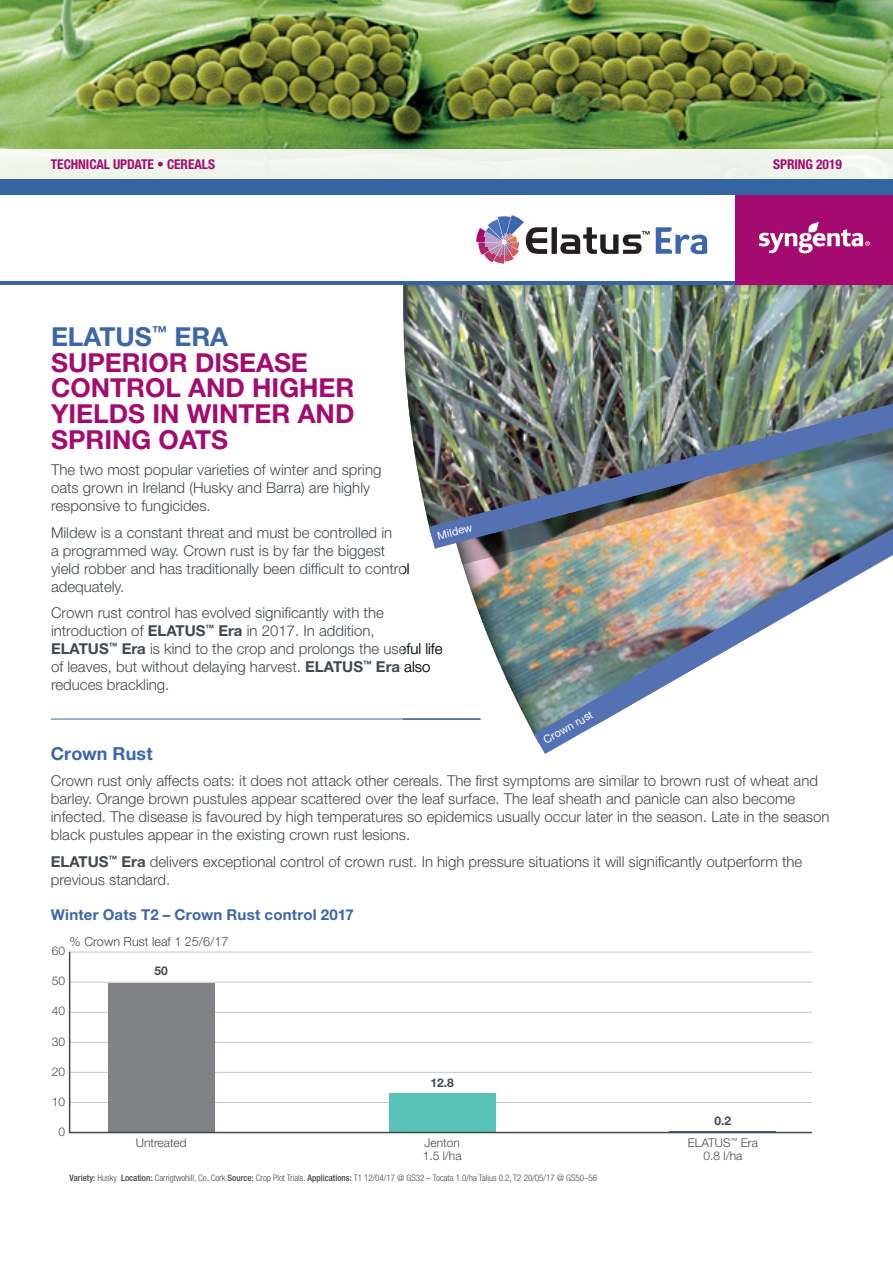
<style>
.page{position:relative;width:893px;height:1263px;background:#fff}
.page>*{position:absolute;margin:0;border:0;box-sizing:border-box;transform-origin:0 0}
.t1{font:700 26.25px/25.7px "Helvetica Neue LT Std";color:#a50a70}
.t2{font:700 18px "Helvetica Neue LT Std";letter-spacing:.005em;color:#3c66ac}
.t3{font:300 15px/18px "Helvetica Neue LT Std";color:#41494e}
.t4{font:700 15px "Helvetica Neue LT Std";letter-spacing:.015em;color:#3c66ac}
.t5{font:700 condensed 13.5px "Helvetica Neue LT Std";letter-spacing:-.005em;color:#a50a70}
.t6{font:300 12.6px "Helvetica Neue LT Std";color:#41494e}
.t7{font:300 12px/12.6px "Helvetica Neue LT Std";color:#41494e}
.t8{font:700 12px "Helvetica Neue LT Std";color:#41494e}
.t9{font:11.1px "Helvetica Neue LT Std";color:#fff}
.t10{font:300 condensed 9px "Helvetica Neue LT Std";color:#41494e}
.s1{color:#3c66ac}
.s2{font-weight:700}
.s3{font-weight:500}
</style>
<div class="page">
<hr style="left:51px;top:719px;width:429px;height:1px;background:#3c66ac">
<img style="left:403px;top:285px;width:490px;height:449px">
<img style="left:429px;top:404px;width:464px;height:145px">
<img style="left:534px;top:528px;width:359px;height:226px">
<svg style="left:68px;top:951px;width:745px;height:183px"></svg>
<img style="left:0;top:0;width:893px;height:149px">
<hr style="left:0;top:282px;width:893px;height:3px;background:#3464a2">
<svg style="left:476px;top:215px;width:174px;height:49px"></svg>
<svg style="left:656px;top:227px;width:51px;height:27px"></svg>
<div style="left:735px;top:179px;width:158px;height:106px;background:#a50a70"></div>
<div style="left:0;top:179px;width:893px;height:15px;background:#3464a2"></div>
<svg style="left:759px;top:222px;width:111px;height:31px"></svg>
<div style="left:0;top:149px;width:893px;height:30px;background:#f0f5eb"></div>
<img style="left:560px;top:586px;width:279px;height:159px">
<img style="left:452px;top:462px;width:311px;height:82px">
<p class="t5" style="left:51px;top:156px;width:166px">TECHNICAL UPDATE • CEREALS</p>
<p class="t5" style="left:773px;top:156px;width:70px">SPRING 2019</p>
<h1 class="t1" style="left:51px;top:323px;width:305px"><span class="s1">ELATUS</span><sup>™</sup> <span class="s1">ERA<br></span>SUPERIOR DISEASE<br>CONTROL AND HIGHER<br>YIELDS IN WINTER AND<br>SPRING OATS</h1>
<p class="t3" style="left:51px;top:461px;width:332px">The two most popular varieties of winter and spring oats grown in Ireland (Husky and Barra) are highly responsive to fungicides.</p>
<p class="t3" style="left:51px;top:523px;width:360px">Mildew is a constant threat and must be controlled in<br>a programmed way. Crown rust is by far the biggest yield robber and has traditionally been difficult to control adequately.</p>
<p class="t3" style="left:51px;top:604px;width:393px">Crown rust control has evolved significantly with the introduction of <span class="s2">ELATUS</span><sup>™</sup> <span class="s2">Era</span> in 2017. In addition, <span class="s2">ELATUS</span><sup>™</sup> <span class="s2">Era</span> is kind to the crop and prolongs the useful life of leaves, but without delaying harvest. <span class="s2">ELATUS</span><sup>™</sup> <span class="s2">Era</span> also reduces brackling.</p>
<p class="t9" style="left:436px;top:529px;width:37px;rotate:-14deg">Mildew</p>
<p class="t9" style="left:541px;top:735px;width:56px;rotate:-30deg">Crown rust</p>
<p class="t2" style="left:51px;top:742px;width:103px">Crown Rust</p>
<p class="t3" style="left:51px;top:772px;width:780px">Crown rust only affects oats: it does not attack other cereals. The first symptoms are similar to brown rust of wheat and barley. Orange brown pustules appear scattered over the leaf surface. The leaf sheath and panicle can also become infected. The disease is favoured by high temperatures so epidemics usually occur later in the season. Late in the season black pustules appear in the existing crown rust lesions.</p>
<p class="t3" style="left:51px;top:852px;width:753px"><span class="s2">ELATUS</span><sup>™</sup> <span class="s2">Era</span> delivers exceptional control of crown rust. In high pressure situations it will significantly outperform the previous standard.</p>
<p class="t4" style="left:51px;top:905px;width:304px">Winter Oats T2 – Crown Rust control 2017</p>
<p class="t7" style="left:52px;top:944px;width:15px">60</p>
<p class="t7" style="left:52px;top:974px;width:15px">50</p>
<p class="t7" style="left:52px;top:1005px;width:15px">40</p>
<p class="t7" style="left:52px;top:1035px;width:15px">30</p>
<p class="t7" style="left:52px;top:1065px;width:15px">20</p>
<p class="t7" style="left:52px;top:1095px;width:15px">10</p>
<p class="t7" style="left:59px;top:1125px;width:8px">0</p>
<p class="t6" style="left:70px;top:933px;width:160px">% Crown Rust leaf 1 25/6/17</p>
<p class="t8" style="left:155px;top:963px;width:15px">50</p>
<p class="t8" style="left:430px;top:1075px;width:25px">12.8</p>
<p class="t7" style="left:688px;top:1109px;width:72px;line-height:22.4px;text-align:center"><span class="s2">0.2<br></span>ELATUS<sup>™</sup> Era</p>
<p class="t7" style="left:703px;top:1149px;width:40px">0.8 l/ha</p>
<p class="t7" style="left:423px;top:1136px;width:40px">Jenton<br>1.5 l/ha</p>
<p class="t7" style="left:136px;top:1136px;width:52px">Untreated</p>
<p class="t10" style="left:70px;top:1172px;width:529px"><span class="s3">Variety:</span> Husky <span class="s3">Location:</span> Carrigtwohill, Co. Cork <span class="s3">Source:</span> Crop Plot Trials. <span class="s3">Applications:</span> T1 12/04/17 @ GS32 – Tocata 1.0/ha Talius 0.2, T2 20/05/17 @ GS50–56</p>
</div>
